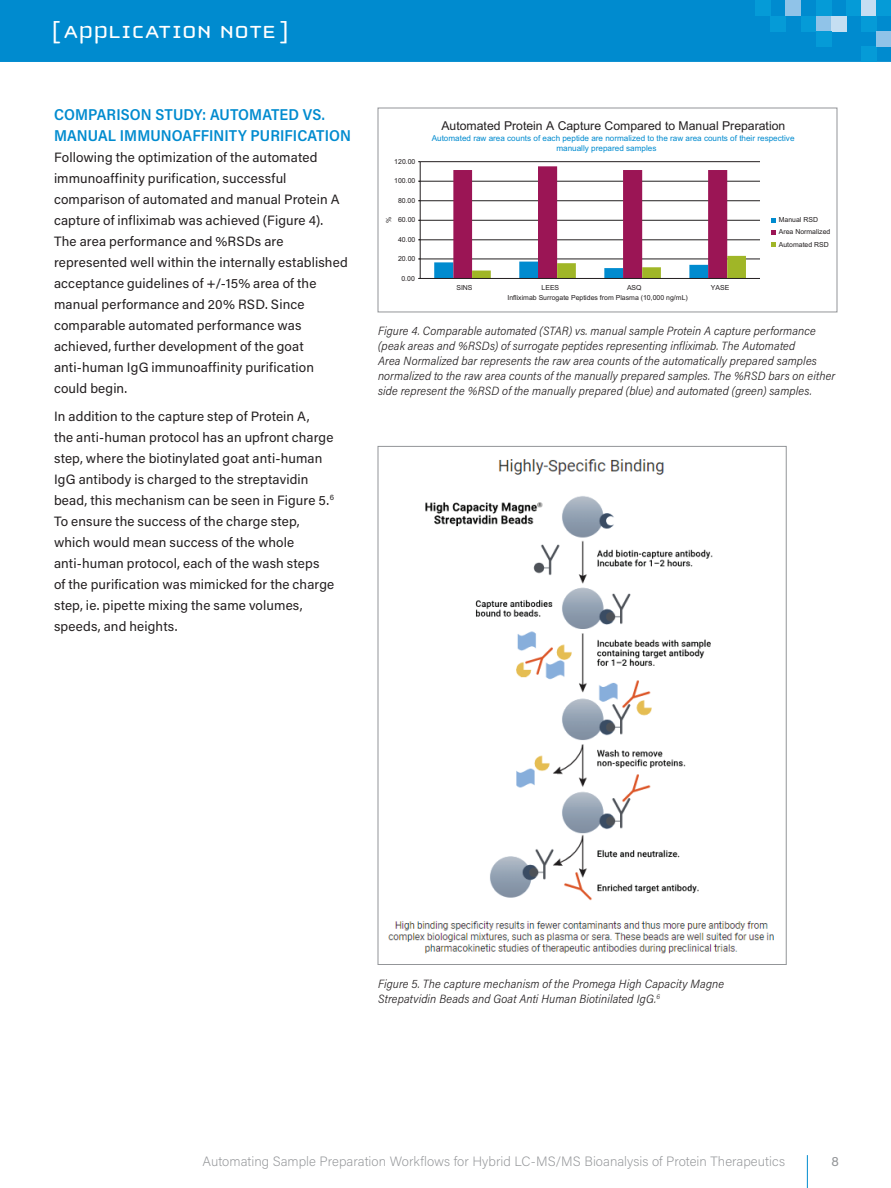
<style>
.page{position:relative;width:891px;height:1188px;background:#fff}
.page>*{position:absolute;margin:0;border:0;box-sizing:border-box;transform-origin:0 0}
.t1{font:25.5px "Cholla Unicase";letter-spacing:.01em;color:#fff;scale:1.1 1}
.t2{font:600 15.75px/21px "Acumin Pro Semi Cond";letter-spacing:.005em;color:#008bcf}
.t3{font:13.5px/21px "Acumin Pro";letter-spacing:.01em;color:#231f20}
.t4{font:200 13.5px "Acumin Pro";letter-spacing:.005em;color:#939598}
.t5{font:13.5px "Acumin Pro";color:#939598}
.t6{font:12.3px "Arial";color:#231f20}
.t7{font:italic 300 12px/15px "Acumin Pro Semi Cond";letter-spacing:.01em;color:#231f20}
.t8{font:8.1px/9.8px "Arial";color:#008bcf}
.t9{font:6.9px/12.3px "Arial";color:#231f20}
</style>
<div class="page">
<div style="left:0;top:0;width:891px;height:62px;background:#008bcf"></div>
<div style="left:755px;top:0;width:15px;height:16px;background:#059bd7"></div>
<div style="left:861px;top:47px;width:15px;height:15px;background:#059bd7"></div>
<div style="left:770px;top:16px;width:16px;height:15px;background:#059bd7"></div>
<div style="left:786px;top:0;width:15px;height:16px;background:#90c3e8"></div>
<div style="left:801px;top:16px;width:15px;height:15px;background:#059bd7"></div>
<div style="left:816px;top:16px;width:16px;height:15px;background:#90c3e8"></div>
<div style="left:832px;top:16px;width:15px;height:15px;background:#c5def2"></div>
<div style="left:816px;top:0;width:16px;height:16px;background:#059bd7"></div>
<div style="left:816px;top:31px;width:16px;height:16px;background:#059bd7"></div>
<div style="left:861px;top:0;width:15px;height:16px;background:#c5def2"></div>
<div style="left:847px;top:0;width:14px;height:16px;background:#059bd7"></div>
<div style="left:876px;top:0;width:15px;height:16px;background:#059bd7"></div>
<div style="left:861px;top:16px;width:15px;height:15px;background:#059bd7"></div>
<div style="left:876px;top:31px;width:15px;height:16px;background:#90c3e8"></div>
<hr style="left:807px;top:1155px;width:1px;height:33px;background:#008bcf">
<hr style="left:420px;top:259px;width:340px;height:1px;background:#231f20">
<hr style="left:420px;top:240px;width:340px;height:1px;background:#231f20">
<hr style="left:420px;top:220px;width:340px;height:1px;background:#231f20">
<hr style="left:420px;top:200px;width:340px;height:1px;background:#231f20">
<hr style="left:420px;top:181px;width:340px;height:1px;background:#231f20">
<hr style="left:420px;top:161px;width:340px;height:1px;background:#231f20">
<svg style="left:434px;top:166px;width:312px;height:112px"></svg>
<hr style="left:420px;top:162px;width:1px;height:116px;background:#231f20">
<hr style="left:420px;top:278px;width:340px;height:1px;background:#231f20">
<svg style="left:771px;top:218px;width:4px;height:4px"></svg>
<svg style="left:771px;top:230px;width:4px;height:4px"></svg>
<svg style="left:771px;top:242px;width:4px;height:5px"></svg>
<div style="left:378px;top:108px;width:459px;height:204px;border:1px solid #939598"></div>
<img style="left:388px;top:459px;width:386px;height:495px">
<h1 class="t1" style="left:52px;top:19px;width:217px">[ APPLICATION NOTE ]</h1>
<p class="t2" style="left:54px;top:103px;width:298px">COMPARISON STUDY: AUTOMATED VS.<br>MANUAL IMMUNOAFFINITY PURIFICATION</p>
<p class="t3" style="left:54px;top:146px;width:295px">Following the optimization of the automated immunoaffinity purification, successful comparison of automated and manual Protein A capture of infliximab was achieved (Figure 4).<br>The area performance and %RSDs are represented well within the internally established acceptance guidelines of +/-15% area of the manual performance and 20% RSD. Since comparable automated performance was achieved, further development of the goat anti-human IgG immunoaffinity purification could begin.</p>
<p class="t3" style="left:54px;top:405px;width:282px">In addition to the capture step of Protein A,<br>the anti-human protocol has an upfront charge step, where the biotinylated goat anti-human IgG antibody is charged to the streptavidin bead, this mechanism can be seen in Figure 5.<sup>6<br></sup>To ensure the success of the charge step, which would mean success of the whole anti-human protocol, each of the wash steps<br>of the purification was mimicked for the charge step, ie. pipette mixing the same volumes, speeds, and heights.</p>
<p class="t9" style="left:394px;top:155px;width:23px">120.00</p>
<p class="t9" style="left:394px;top:175px;width:23px">100.00</p>
<p class="t9" style="left:398px;top:194px;width:19px">80.00</p>
<p class="t9" style="left:383px;top:223px;width:8px;rotate:-90deg">%</p>
<p class="t9" style="left:398px;top:214px;width:19px">60.00</p>
<p class="t9" style="left:398px;top:233px;width:19px">40.00</p>
<p class="t9" style="left:398px;top:253px;width:19px">20.00</p>
<p class="t9" style="left:401px;top:272px;width:15px">0.00</p>
<p class="t6" style="left:441px;top:118px;width:345px">Automated Protein A Capture Compared to Manual Preparation</p>
<p class="t8" style="left:556px;top:133px;width:240px;text-indent:-125px">Automated raw area counts of each peptide are normalized to the raw area counts of their respective manually prepared samples</p>
<p class="t9" style="left:456px;top:281px;width:18px">SINS</p>
<p class="t9" style="left:542px;top:281px;width:19px">LEES</p>
<p class="t9" style="left:627px;top:281px;width:16px">ASQ</p>
<p class="t9" style="left:711px;top:281px;width:20px">YASE</p>
<p class="t9" style="left:507px;top:292px;width:182px">Infliximab Surrogate Peptides from Plasma (10,000 ng/mL)</p>
<p class="t9" style="left:779px;top:213px;width:53px">Manual RSD<br>Area Normalized<br>Automated RSD</p>
<p class="t7" style="left:378px;top:323px;width:459px">Figure 4. Comparable automated (STAR) vs. manual sample Protein A capture performance (peak areas and %RSDs) of surrogate peptides representing infliximab. The Automated<br>Area Normalized bar represents the raw area counts of the automatically prepared samples normalized to the raw area counts of the manually prepared samples. The %RSD bars on either side represent the %RSD of the manually prepared (blue) and automated (green) samples.</p>
<p class="t7" style="left:378px;top:976px;width:348px">Figure 5. The capture mechanism of the Promega High Capacity Magne<br>Strepatvidin Beads and Goat Anti Human Biotinilated IgG.<sup>6</sup></p>
<p class="t4" style="left:202px;top:1152px;width:584px">Automating Sample Preparation Workflows for Hybrid LC-MS/MS Bioanalysis of Protein Therapeutics</p>
<p class="t5" style="left:832px;top:1151px;width:9px">8</p>
</div>
